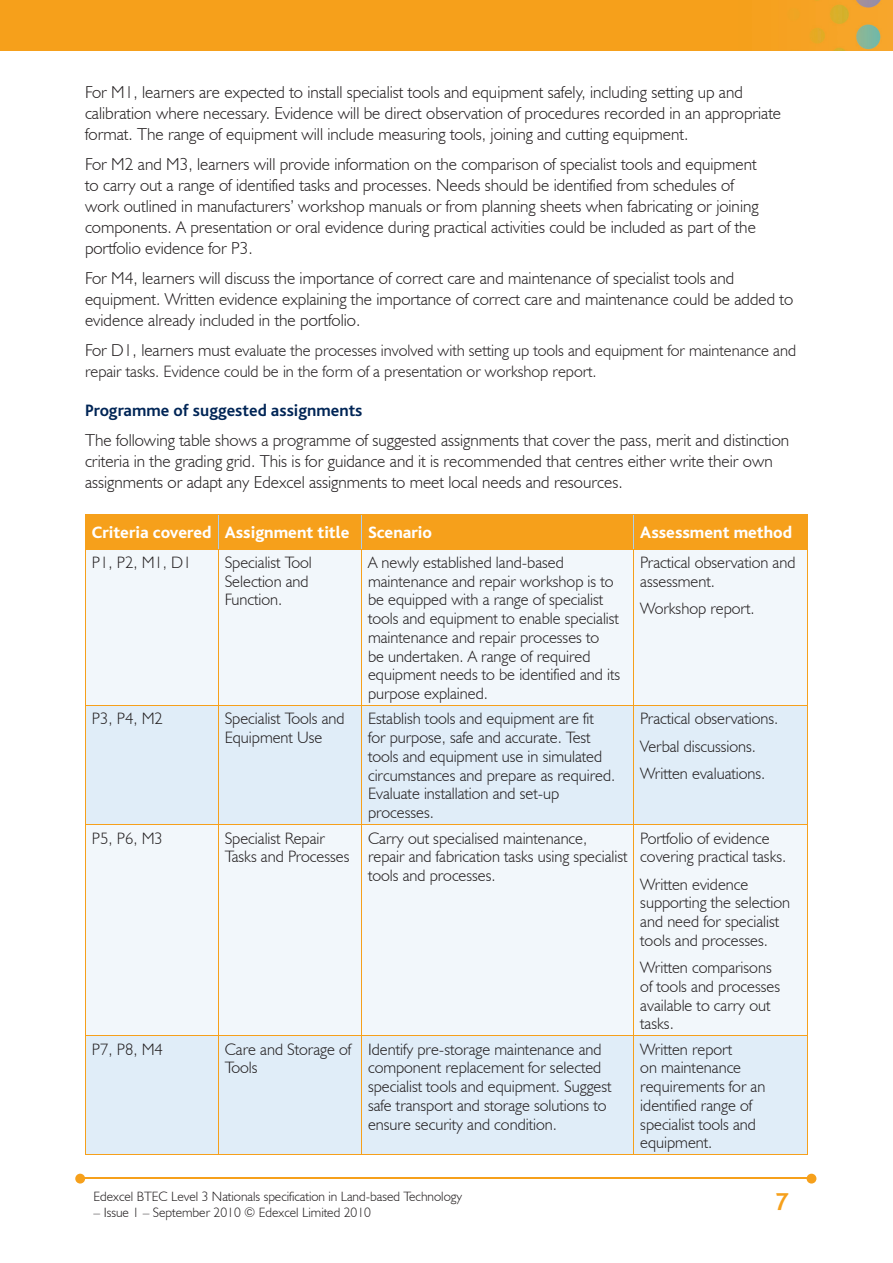
<style>
.page{position:relative;width:893px;height:1263px;background:#fff}
.page>*{position:absolute;margin:0;border:0;box-sizing:border-box;transform-origin:0 0}
.t1{font:700 25.5px "Bliss";color:#f6a01b}
.t2{font:300 17.25px/21px "Humanist 521 BT";color:#231f20}
.t3{font:800 17.25px "Bliss";color:#fff}
.t4{font:700 17.25px "Bliss";color:#002556}
.t5{font:300 16.5px/18.8px "Humanist 521 BT";color:#231f20}
.t6{font:300 13.5px "Humanist 521 BT";color:#231f20}
.s1{font-size:17.25px}
</style>
<div class="page">
<img style="left:0;top:0;width:893px;height:51px">
<hr style="left:82px;top:1178px;width:728px;height:1px;background:#f6a01b">
<svg style="left:807px;top:1174px;width:9px;height:9px"></svg>
<svg style="left:75px;top:1174px;width:10px;height:9px"></svg>
<div style="left:86px;top:515px;width:721px;height:34px;background:#f6a01b"></div>
<div style="left:86px;top:550px;width:721px;height:155px;background:#f2f7fb"></div>
<svg style="left:86px;top:706px;width:721px;height:448px;fill:#e0edf8"></svg>
<hr style="left:218px;top:515px;width:1px;height:34px;background:#accfed">
<hr style="left:361px;top:515px;width:1px;height:34px;background:#accfed">
<hr style="left:633px;top:515px;width:1px;height:34px;background:#accfed">
<hr style="left:85px;top:515px;width:1px;height:34px;background:#f6a01b">
<hr style="left:807px;top:515px;width:1px;height:34px;background:#f6a01b">
<hr style="left:85px;top:514px;width:133px;height:1px;background:#f6a01b">
<hr style="left:218px;top:514px;width:144px;height:1px;background:#f6a01b">
<hr style="left:362px;top:514px;width:272px;height:1px;background:#f6a01b">
<hr style="left:634px;top:514px;width:174px;height:1px;background:#f6a01b">
<hr style="left:218px;top:549px;width:1px;height:156px;background:#f6a01b">
<hr style="left:361px;top:549px;width:1px;height:156px;background:#f6a01b">
<hr style="left:633px;top:549px;width:1px;height:156px;background:#f6a01b">
<hr style="left:85px;top:549px;width:1px;height:156px;background:#f6a01b">
<hr style="left:807px;top:549px;width:1px;height:156px;background:#f6a01b">
<hr style="left:85px;top:549px;width:133px;height:1px;background:#f6a01b">
<hr style="left:218px;top:549px;width:144px;height:1px;background:#f6a01b">
<hr style="left:362px;top:549px;width:272px;height:1px;background:#f6a01b">
<hr style="left:634px;top:549px;width:174px;height:1px;background:#f6a01b">
<hr style="left:218px;top:706px;width:1px;height:118px;background:#f6a01b">
<hr style="left:361px;top:706px;width:1px;height:118px;background:#f6a01b">
<hr style="left:633px;top:706px;width:1px;height:118px;background:#f6a01b">
<hr style="left:85px;top:706px;width:1px;height:118px;background:#f6a01b">
<hr style="left:807px;top:706px;width:1px;height:118px;background:#f6a01b">
<hr style="left:85px;top:705px;width:133px;height:1px;background:#f6a01b">
<hr style="left:218px;top:705px;width:144px;height:1px;background:#f6a01b">
<hr style="left:362px;top:705px;width:272px;height:1px;background:#f6a01b">
<hr style="left:634px;top:705px;width:174px;height:1px;background:#f6a01b">
<hr style="left:218px;top:825px;width:1px;height:210px;background:#f6a01b">
<hr style="left:361px;top:825px;width:1px;height:210px;background:#f6a01b">
<hr style="left:633px;top:825px;width:1px;height:210px;background:#f6a01b">
<hr style="left:85px;top:825px;width:1px;height:210px;background:#f6a01b">
<hr style="left:807px;top:825px;width:1px;height:210px;background:#f6a01b">
<hr style="left:85px;top:824px;width:133px;height:1px;background:#f6a01b">
<hr style="left:218px;top:824px;width:144px;height:1px;background:#f6a01b">
<hr style="left:362px;top:824px;width:272px;height:1px;background:#f6a01b">
<hr style="left:634px;top:824px;width:174px;height:1px;background:#f6a01b">
<hr style="left:218px;top:1036px;width:1px;height:118px;background:#f6a01b">
<hr style="left:361px;top:1036px;width:1px;height:118px;background:#f6a01b">
<hr style="left:633px;top:1036px;width:1px;height:118px;background:#f6a01b">
<hr style="left:85px;top:1154px;width:133px;height:1px;background:#f6a01b">
<hr style="left:218px;top:1154px;width:144px;height:1px;background:#f6a01b">
<hr style="left:362px;top:1154px;width:272px;height:1px;background:#f6a01b">
<hr style="left:634px;top:1154px;width:174px;height:1px;background:#f6a01b">
<hr style="left:85px;top:1036px;width:1px;height:118px;background:#f6a01b">
<hr style="left:807px;top:1036px;width:1px;height:118px;background:#f6a01b">
<hr style="left:85px;top:1035px;width:133px;height:1px;background:#f6a01b">
<hr style="left:218px;top:1035px;width:144px;height:1px;background:#f6a01b">
<hr style="left:362px;top:1035px;width:272px;height:1px;background:#f6a01b">
<hr style="left:634px;top:1035px;width:174px;height:1px;background:#f6a01b">
<p class="t2" style="left:85px;top:81px;width:698px">For M1, learners are expected to install specialist tools and equipment safely, including setting up and calibration where necessary. Evidence will be direct observation of procedures recorded in an appropriate format. The range of equipment will include measuring tools, joining and cutting equipment.</p>
<p class="t2" style="left:85px;top:153px;width:675px">For M2 and M3, learners will provide information on the comparison of specialist tools and equipment to carry out a range of identified tasks and processes. Needs should be identified from schedules of work outlined in manufacturers’ workshop manuals or from planning sheets when fabricating or joining components. A presentation or oral evidence during practical activities could be included as part of the portfolio evidence for P3.</p>
<p class="t2" style="left:85px;top:267px;width:710px">For M4, learners will discuss the importance of correct care and maintenance of specialist tools and equipment. Written evidence explaining the importance of correct care and maintenance could be added to evidence already included in the portfolio.</p>
<p class="t5" style="left:85px;top:340px;width:713px;line-height:21px"><span class="s1">For D1, learners must</span> evaluate the processes involved with setting up tools and equipment for maintenance and repair tasks. Evidence could be in the form of a presentation or workshop report.</p>
<p class="t4" style="left:85px;top:402px;width:279px">Programme of suggested assignments</p>
<p class="t2" style="left:85px;top:429px;width:706px">The following table shows a programme of suggested assignments that cover the pass, merit and distinction criteria in the grading grid. This is for guidance and it is recommended that centres either write their own assignments or adapt any Edexcel assignments to meet local needs and resources.</p>
<p class="t3" style="left:92px;top:524px;width:342px">Criteria covered Assignment title Scenario</p>
<p class="t3" style="left:640px;top:524px;width:153px">Assessment method</p>
<p class="t5" style="left:92px;top:553px;width:101px">P1, P2, M1, D1</p>
<p class="t5" style="left:225px;top:553px;width:89px">Specialist Tool<br>Selection and<br>Function.</p>
<p class="t5" style="left:368px;top:553px;width:254px">A newly established land-based maintenance and repair workshop is to be equipped with a range of specialist tools and equipment to enable specialist maintenance and repair processes to<br>be undertaken. A range of required equipment needs to be identified and its purpose explained.</p>
<p class="t5" style="left:640px;top:553px;width:157px">Practical observation and assessment.</p>
<p class="t5" style="left:640px;top:599px;width:116px">Workshop report.</p>
<p class="t5" style="left:92px;top:709px;width:73px">P3, P4, M2</p>
<p class="t5" style="left:225px;top:709px;width:121px">Specialist Tools and<br>Equipment Use</p>
<p class="t5" style="left:368px;top:709px;width:249px">Establish tools and equipment are fit for purpose, safe and accurate. Test tools and equipment use in simulated circumstances and prepare as required.<br>Evaluate installation and set-up processes.</p>
<p class="t5" style="left:640px;top:705px;width:140px;line-height:27.3px">Practical observations.<br>Verbal discussions.<br>Written evaluations.</p>
<p class="t5" style="left:92px;top:828px;width:73px">P5, P6, M3</p>
<p class="t5" style="left:225px;top:828px;width:126px">Specialist Repair<br>Tasks and Processes</p>
<p class="t5" style="left:368px;top:828px;width:261px">Carry out specialised maintenance, repair and fabrication tasks using specialist tools and processes.</p>
<p class="t5" style="left:640px;top:828px;width:148px">Portfolio of evidence covering practical tasks.</p>
<p class="t5" style="left:640px;top:874px;width:151px">Written evidence supporting the selection and need for specialist tools and processes.</p>
<p class="t5" style="left:640px;top:958px;width:141px">Written comparisons of tools and processes available to carry out tasks.</p>
<p class="t5" style="left:92px;top:1039px;width:73px">P7, P8, M4</p>
<p class="t5" style="left:225px;top:1039px;width:128px">Care and Storage of<br>Tools</p>
<p class="t5" style="left:368px;top:1039px;width:245px">Identify pre-storage maintenance and component replacement for selected specialist tools and equipment. Suggest safe transport and storage solutions to ensure security and condition.</p>
<p class="t5" style="left:640px;top:1039px;width:127px">Written report<br>on maintenance requirements for an identified range of specialist tools and equipment.</p>
<p class="t6" style="left:94px;top:1188px;width:370px">Edexcel BTEC Level 3 Nationals specification in Land-based Technology</p>
<p class="t6" style="left:94px;top:1204px;width:279px">– Issue 1 – September 2010 © Edexcel Limited 2010</p>
<h1 class="t1" style="left:775px;top:1189px;width:15px">7</h1>
</div>
